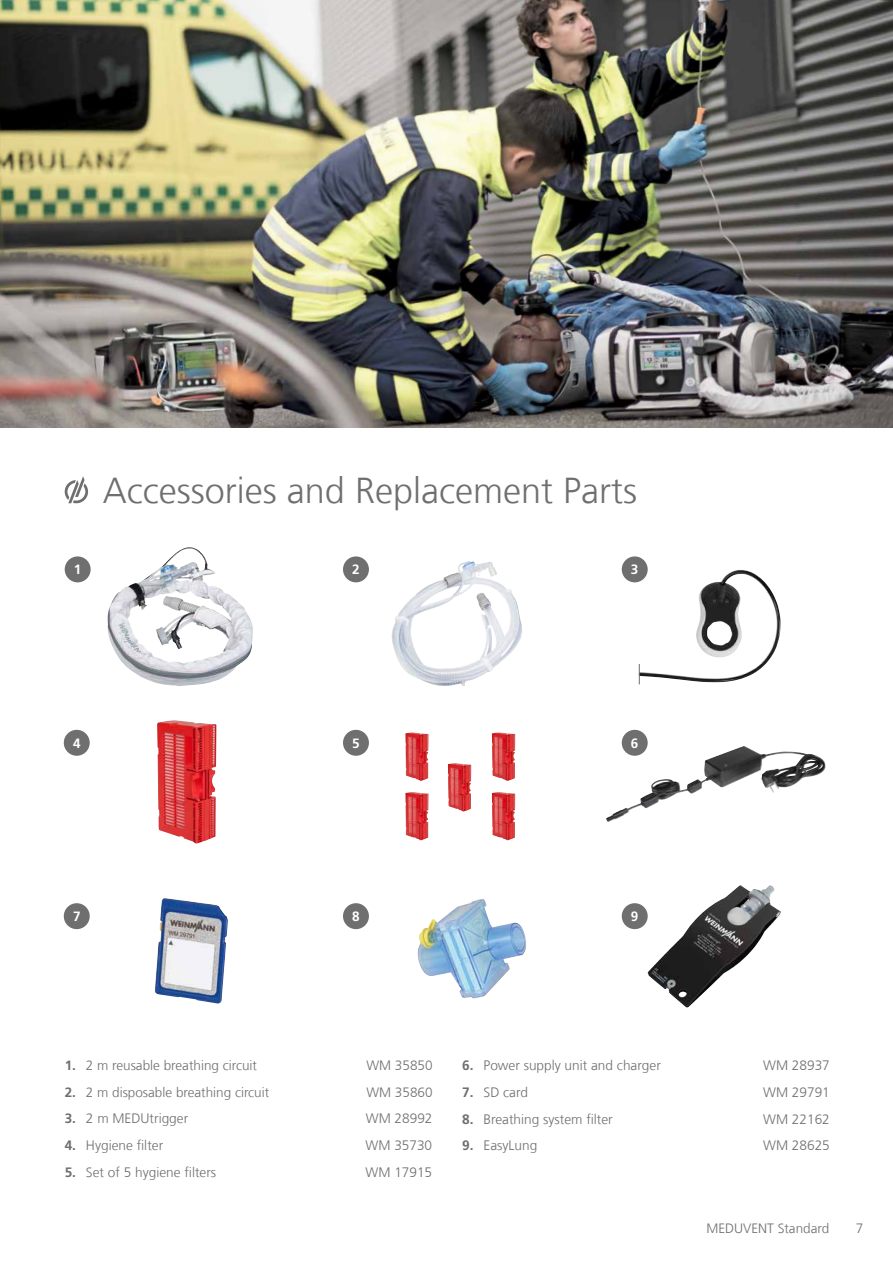
<style>
.page{position:relative;width:893px;height:1263px;background:#fff}
.page>*{position:absolute;margin:0;border:0;box-sizing:border-box;transform-origin:0 0}
.t1{font:300 36px "Frutiger LT Com";color:#706f6f}
.t2{font:300 13.65px "Frutiger LT Com";color:#706f6f}
.t3{font:300 13.5px "Frutiger LT Com";color:#706f6f}
.t4{font:700 13.5px "Frutiger LT Com";color:#fff}
.s1{font-weight:700}
.s2{font-weight:700;font-size:13.5px}
</style>
<div class="page">
<svg style="left:65px;top:476px;width:23px;height:27px"></svg>
<div style="left:622px;top:903px;width:26px;height:26px;background:#706f6f;border-radius:50%"></div>
<img style="left:155px;top:898px;width:73px;height:105px">
<div style="left:343px;top:730px;width:26px;height:26px;background:#706f6f;border-radius:50%"></div>
<div style="left:622px;top:730px;width:26px;height:26px;background:#706f6f;border-radius:50%"></div>
<div style="left:64px;top:903px;width:26px;height:26px;background:#706f6f;border-radius:50%"></div>
<div style="left:343px;top:903px;width:26px;height:26px;background:#706f6f;border-radius:50%"></div>
<img style="left:639px;top:570px;width:141px;height:112px">
<svg style="left:639px;top:664px;width:1px;height:20px"></svg>
<img style="left:157px;top:720px;width:59px;height:123px">
<img style="left:492px;top:792px;width:23px;height:48px">
<img style="left:492px;top:732px;width:23px;height:49px">
<img style="left:448px;top:763px;width:23px;height:48px">
<img style="left:405px;top:792px;width:24px;height:48px">
<img style="left:405px;top:732px;width:24px;height:49px">
<div style="left:65px;top:556px;width:26px;height:26px;background:#706f6f;border-radius:50%"></div>
<div style="left:343px;top:556px;width:26px;height:26px;background:#706f6f;border-radius:50%"></div>
<div style="left:622px;top:556px;width:26px;height:26px;background:#706f6f;border-radius:50%"></div>
<div style="left:64px;top:730px;width:26px;height:26px;background:#706f6f;border-radius:50%"></div>
<img style="left:108px;top:547px;width:145px;height:139px">
<img style="left:391px;top:561px;width:131px;height:125px">
<img style="left:647px;top:885px;width:134px;height:123px">
<img style="left:635px;top:746px;width:108px;height:59px">
<img style="left:418px;top:899px;width:108px;height:99px">
<img style="left:0;top:0;width:893px;height:427px">
<h1 class="t1" style="left:103px;top:470px;width:536px">Accessories and Replacement Parts</h1>
<p class="t4" style="left:74px;top:562px;width:9px">1</p>
<p class="t4" style="left:352px;top:562px;width:9px">2</p>
<p class="t4" style="left:631px;top:562px;width:9px">3</p>
<p class="t4" style="left:73px;top:735px;width:9px">4</p>
<p class="t4" style="left:352px;top:735px;width:9px">5</p>
<p class="t4" style="left:631px;top:735px;width:9px">6</p>
<p class="t4" style="left:73px;top:909px;width:9px">7</p>
<p class="t4" style="left:352px;top:909px;width:9px">8</p>
<p class="t4" style="left:631px;top:909px;width:9px">9</p>
<p class="t3" style="left:65px;top:1057px;width:194px"><span class="s1">1.</span> 2 m reusable breathing circuit</p>
<p class="t3" style="left:366px;top:1057px;width:68px">WM 35850</p>
<p class="t3" style="left:65px;top:1084px;width:206px"><span class="s1">2.</span> 2 m disposable breathing circuit</p>
<p class="t3" style="left:366px;top:1084px;width:68px">WM 35860</p>
<p class="t2" style="left:65px;top:1110px;width:125px"><span class="s2">3.</span> 2 m MEDUtrigger</p>
<p class="t2" style="left:366px;top:1110px;width:68px">WM 28992</p>
<p class="t2" style="left:65px;top:1137px;width:100px"><span class="s1">4.</span> Hygiene filter</p>
<p class="t2" style="left:366px;top:1137px;width:68px">WM 35730</p>
<p class="t2" style="left:65px;top:1164px;width:153px"><span class="s1">5.</span> Set of 5 hygiene filters</p>
<p class="t2" style="left:366px;top:1164px;width:68px">WM 17915</p>
<p class="t2" style="left:462px;top:1057px;width:200px"><span class="s1">6.</span> Power supply unit and charger</p>
<p class="t2" style="left:763px;top:1057px;width:68px">WM 28937</p>
<p class="t2" style="left:462px;top:1084px;width:67px"><span class="s1">7.</span> SD card</p>
<p class="t2" style="left:763px;top:1084px;width:68px">WM 29791</p>
<p class="t2" style="left:462px;top:1111px;width:152px"><span class="s1">8.</span> Breathing system filter</p>
<p class="t2" style="left:763px;top:1111px;width:68px">WM 22162</p>
<p class="t2" style="left:462px;top:1138px;width:77px"><span class="s1">9.</span> EasyLung</p>
<p class="t2" style="left:763px;top:1138px;width:68px">WM 28625</p>
<p class="t3" style="left:706px;top:1221px;width:124px">MEDUVENT Standard</p>
<p class="t3" style="left:856px;top:1221px;width:9px">7</p>
</div>
